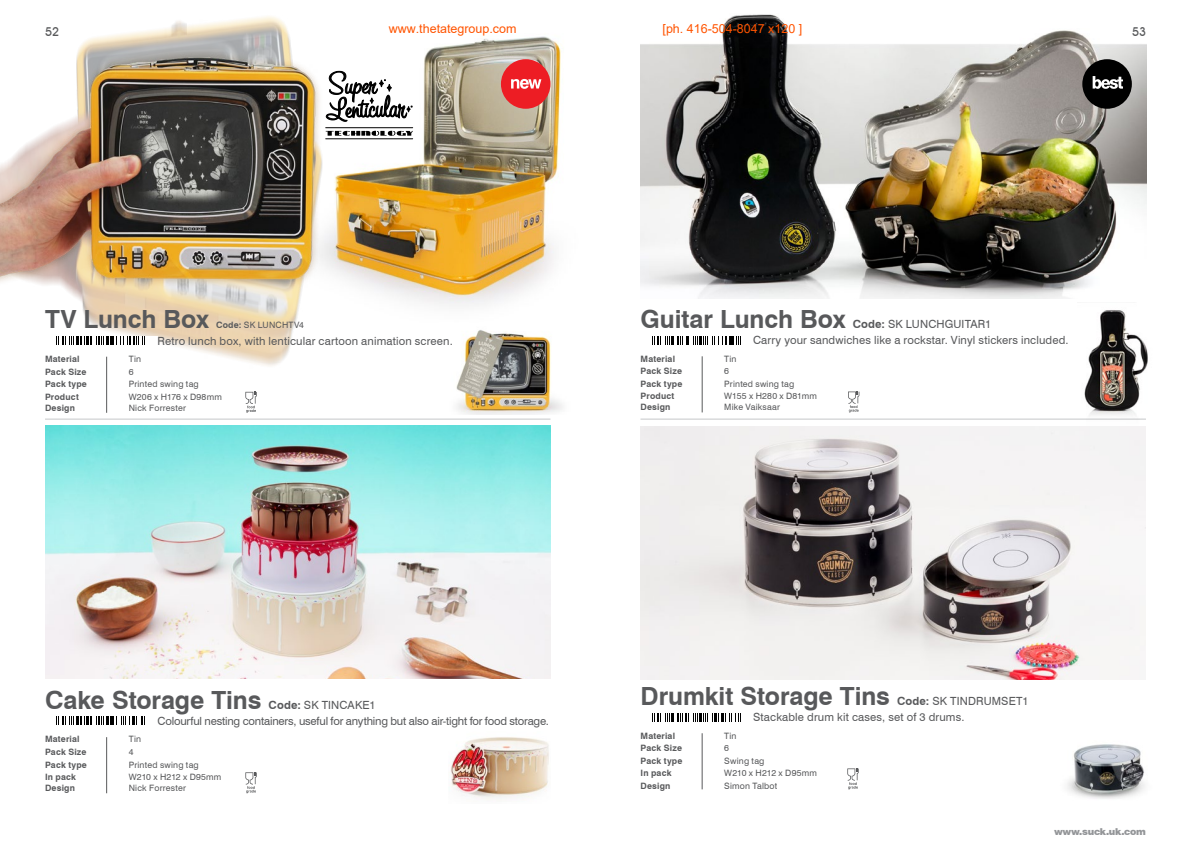
<style>
.page{position:relative;width:1191px;height:851px;background:#fff}
.page>*{position:absolute;margin:0;border:0;box-sizing:border-box;transform-origin:0 0}
.t1{font:700 25px "Swiss 721 BT";letter-spacing:-.005em;color:#58595b}
.t2{font:12.5px "Arial";color:#ff5400}
.t3{font:500 12.25px "Avant Garde IT Cby BT";color:#58595b}
.t4{font:11.25px/16.2px "Swiss 721 BT";letter-spacing:.01em;color:#58595b}
.t5{font:11.25px/16.2px "Swiss 721 BT";letter-spacing:-.015em;color:#58595b}
.t6{font:900 9.5px "Swiss 721 BT";letter-spacing:-.025em;color:#939598}
.t7{font:8.75px "Swiss 721 BT";letter-spacing:.02em;color:#58595b}
.t8{font:700 8.75px "Swiss 721 BT";letter-spacing:.02em;color:#58595b}
.s1{font-weight:700}
</style>
<div class="page">
<img style="left:640px;top:14px;width:506px;height:284px">
<img style="left:1077px;top:310px;width:71px;height:110px">
<img style="left:45px;top:425px;width:505px;height:253px">
<img style="left:450px;top:737px;width:99px;height:63px">
<img style="left:441px;top:36px;width:120px;height:270px">
<img style="left:456px;top:330px;width:107px;height:85px">
<img style="left:0;top:16px;width:441px;height:382px">
<svg style="left:326px;top:71px;width:86px;height:50px"></svg>
<hr style="left:326px;top:138px;width:87px;height:1px;background:#000">
<hr style="left:326px;top:127px;width:87px;height:1px;background:#000">
<svg style="left:326px;top:131px;width:87px;height:5px"></svg>
<img style="left:640px;top:426px;width:506px;height:253px">
<img style="left:1067px;top:744px;width:78px;height:55px">
<div style="left:1082px;top:59px;width:49px;height:50px;background:#000;border-radius:50%"></div>
<svg style="left:1092px;top:76px;width:31px;height:13px"></svg>
<svg style="left:652px;top:336px;width:89px;height:8px"></svg>
<svg style="left:848px;top:391px;width:11px;height:21px"></svg>
<svg style="left:847px;top:768px;width:11px;height:21px"></svg>
<hr style="left:702px;top:356px;width:1px;height:56px;background:#58595b">
<svg style="left:56px;top:716px;width:89px;height:8px"></svg>
<div style="left:45px;top:336px;width:113px;height:8px;background:#fff"></div>
<svg style="left:56px;top:336px;width:89px;height:8px"></svg>
<svg style="left:245px;top:392px;width:12px;height:20px"></svg>
<svg style="left:245px;top:772px;width:12px;height:21px"></svg>
<hr style="left:106px;top:356px;width:1px;height:57px;background:#58595b">
<hr style="left:106px;top:737px;width:1px;height:56px;background:#58595b">
<svg style="left:652px;top:713px;width:89px;height:8px"></svg>
<hr style="left:702px;top:733px;width:1px;height:56px;background:#58595b">
<hr style="left:45px;top:418px;width:505px;height:1px;background:#d1d3d4">
<hr style="left:640px;top:418px;width:506px;height:1px;background:#d1d3d4">
<div style="left:501px;top:59px;width:49px;height:50px;background:#ed1d24;border-radius:50%"></div>
<svg style="left:511px;top:79px;width:30px;height:10px"></svg>
<h3 class="t3" style="left:45px;top:24px;width:15px">52</h3>
<h2 class="t2" style="left:389px;top:20px;width:129px">www.thetategroup.com</h2>
<h2 class="t2" style="left:662px;top:20px;width:141px">[ph. 416-504-8047 x120 ]</h2>
<h3 class="t3" style="left:1132px;top:24px;width:15px">53</h3>
<h1 class="t1" style="left:45px;top:304px;width:165px">TV Lunch Box</h1>
<p class="t7" style="left:216px;top:320px;width:89px"><span class="s1">Code:</span> SK LUNCHTV4</p>
<p class="t4" style="left:158px;top:332px;width:297px">Retro lunch box, with lenticular cartoon animation screen.</p>
<p class="t8" style="left:45px;top:353px;width:36px">Material</p>
<p class="t7" style="left:129px;top:353px;width:14px">Tin</p>
<p class="t8" style="left:45px;top:366px;width:43px">Pack Size</p>
<p class="t7" style="left:129px;top:366px;width:6px">6</p>
<p class="t8" style="left:45px;top:378px;width:43px">Pack type</p>
<p class="t7" style="left:129px;top:378px;width:71px">Printed swing tag</p>
<p class="t8" style="left:45px;top:391px;width:35px">Product</p>
<p class="t7" style="left:129px;top:391px;width:95px">W206 x H176 x D98mm</p>
<p class="t8" style="left:45px;top:402px;width:31px">Design</p>
<p class="t7" style="left:129px;top:402px;width:59px">Nick Forrester</p>
<h1 class="t1" style="left:640px;top:304px;width:207px">Guitar Lunch Box</h1>
<p class="t4" style="left:753px;top:315px;width:317px;text-indent:100px"><span class="s1">Code:</span> SK LUNCHGUITAR1<br>Carry your sandwiches like a rockstar. Vinyl stickers included.</p>
<p class="t8" style="left:640px;top:353px;width:36px">Material</p>
<p class="t7" style="left:724px;top:353px;width:14px">Tin</p>
<p class="t8" style="left:640px;top:365px;width:43px">Pack Size</p>
<p class="t7" style="left:724px;top:365px;width:6px">6</p>
<p class="t8" style="left:640px;top:378px;width:43px">Pack type</p>
<p class="t7" style="left:724px;top:378px;width:71px">Printed swing tag</p>
<p class="t8" style="left:640px;top:390px;width:35px">Product</p>
<p class="t7" style="left:724px;top:390px;width:94px">W155 x H280 x D81mm</p>
<p class="t8" style="left:640px;top:402px;width:31px">Design</p>
<p class="t7" style="left:724px;top:402px;width:57px">Mike Vaiksaar</p>
<h1 class="t1" style="left:45px;top:684px;width:218px">Cake Storage Tins</h1>
<p class="t5" style="left:158px;top:696px;width:393px;text-indent:111px"><span class="s1">Code:</span> SK TINCAKE1<br>Colourful nesting containers, useful for anything but also air-tight for food storage.</p>
<h1 class="t1" style="left:640px;top:680px;width:251px">Drumkit Storage Tins</h1>
<p class="t4" style="left:753px;top:692px;width:277px;text-indent:144px"><span class="s1">Code:</span> SK TINDRUMSET1<br>Stackable drum kit cases, set of 3 drums.</p>
<p class="t8" style="left:45px;top:734px;width:36px">Material</p>
<p class="t7" style="left:129px;top:734px;width:14px">Tin</p>
<p class="t8" style="left:45px;top:746px;width:43px">Pack Size</p>
<p class="t7" style="left:129px;top:746px;width:6px">4</p>
<p class="t8" style="left:45px;top:759px;width:43px">Pack type</p>
<p class="t7" style="left:129px;top:759px;width:71px">Printed swing tag</p>
<p class="t8" style="left:45px;top:771px;width:33px">In pack</p>
<p class="t7" style="left:129px;top:771px;width:94px">W210 x H212 x D95mm</p>
<p class="t8" style="left:45px;top:782px;width:31px">Design</p>
<p class="t7" style="left:129px;top:782px;width:59px">Nick Forrester</p>
<p class="t8" style="left:640px;top:730px;width:36px">Material</p>
<p class="t7" style="left:724px;top:730px;width:14px">Tin</p>
<p class="t8" style="left:640px;top:742px;width:43px">Pack Size</p>
<p class="t7" style="left:724px;top:742px;width:6px">6</p>
<p class="t8" style="left:640px;top:755px;width:43px">Pack type</p>
<p class="t7" style="left:724px;top:755px;width:42px">Swing tag</p>
<p class="t8" style="left:640px;top:767px;width:33px">In pack</p>
<p class="t7" style="left:724px;top:767px;width:94px">W210 x H212 x D95mm</p>
<p class="t8" style="left:640px;top:780px;width:31px">Design</p>
<p class="t7" style="left:724px;top:780px;width:55px">Simon Talbot</p>
<p class="t6" style="left:1054px;top:825px;width:93px">www.suck.uk.com</p>
</div>
